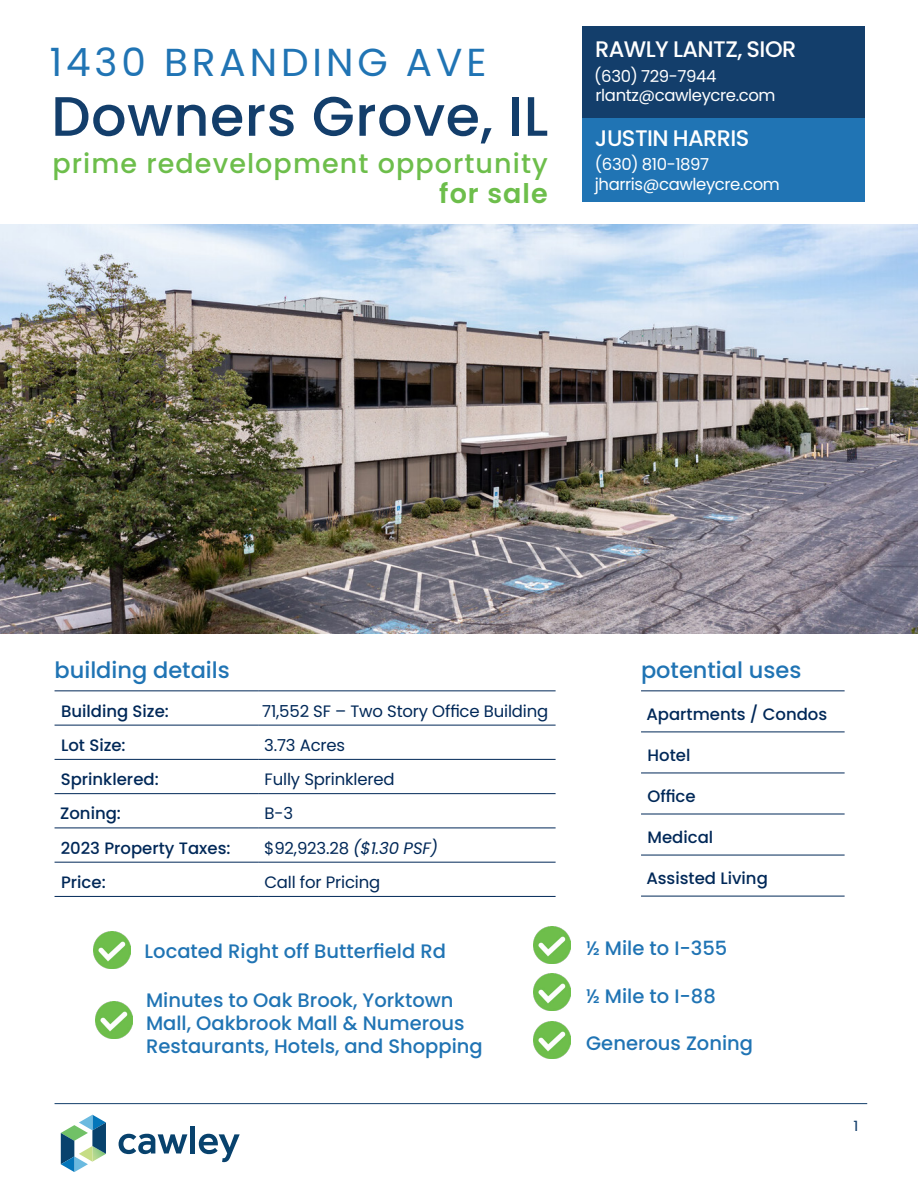
<style>
.page{position:relative;width:918px;height:1188px;background:#fff}
.page>*{position:absolute;margin:0;border:0;box-sizing:border-box;transform-origin:0 0}
.t1{font:500 55.5px "Poppins";letter-spacing:.01em;color:#133e6b}
.t2{font:39px "Poppins";letter-spacing:.1em;color:#2074b4}
.t3{font:500 27px/30px "Poppins";letter-spacing:.04em;color:#6dbe4b;text-align:right}
.t4{font:500 22.5px "Poppins";color:#2074b4}
.Cawley_Footer_NAME{font:500 22.5px "Poppins";letter-spacing:-.025em;color:#fff}
.t5{font:500 19.5px/23.4px "Poppins";color:#2074b4}
.t6{font:500 16.5px "Poppins";color:#002858}
.t7{font:16.5px "Poppins";letter-spacing:-.01em;color:#002858}
.Cawley_Footer_NAME-2{font:16.5px/19.8px "Poppins";letter-spacing:-.025em;color:#fff}
.t8{font:14.1px "Poppins";color:#133e6b;scale:1.11 1}
.s1{font-weight:600}
.s2{font-style:italic}
</style>
<div class="page">
<svg style="left:61px;top:1115px;width:45px;height:57px"></svg>
<svg style="left:119px;top:1134px;width:68px;height:20px"></svg>
<div style="left:190px;top:1126px;width:5px;height:28px;background:#08426d"></div>
<svg style="left:199px;top:1134px;width:41px;height:28px"></svg>
<hr style="left:55px;top:1103px;width:812px;height:1px;background:#133e6b">
<div style="left:582px;top:26px;width:283px;height:93px;background:#133e6b"></div>
<div style="left:582px;top:119px;width:283px;height:83px;background:#2074b4"></div>
<img style="left:95px;top:1001px;width:37px;height:37px">
<img style="left:94px;top:931px;width:37px;height:37px">
<img style="left:0;top:225px;width:918px;height:408px">
<hr style="left:55px;top:691px;width:203px;height:1px;background:#002858">
<hr style="left:258px;top:691px;width:298px;height:1px;background:#002858">
<hr style="left:55px;top:725px;width:203px;height:1px;background:#002858">
<hr style="left:258px;top:725px;width:298px;height:1px;background:#002858">
<hr style="left:55px;top:759px;width:203px;height:1px;background:#002858">
<hr style="left:258px;top:759px;width:298px;height:1px;background:#002858">
<hr style="left:55px;top:793px;width:203px;height:1px;background:#002858">
<hr style="left:258px;top:793px;width:298px;height:1px;background:#002858">
<hr style="left:55px;top:828px;width:203px;height:1px;background:#002858">
<hr style="left:258px;top:828px;width:298px;height:1px;background:#002858">
<hr style="left:55px;top:862px;width:203px;height:1px;background:#002858">
<hr style="left:258px;top:862px;width:298px;height:1px;background:#002858">
<hr style="left:55px;top:896px;width:203px;height:1px;background:#002858">
<hr style="left:258px;top:896px;width:298px;height:1px;background:#002858">
<hr style="left:641px;top:691px;width:204px;height:1px;background:#002858">
<hr style="left:641px;top:732px;width:204px;height:1px;background:#002858">
<hr style="left:641px;top:773px;width:204px;height:1px;background:#002858">
<hr style="left:641px;top:814px;width:204px;height:1px;background:#002858">
<hr style="left:641px;top:855px;width:204px;height:1px;background:#002858">
<hr style="left:641px;top:896px;width:204px;height:1px;background:#002858">
<img style="left:534px;top:1021px;width:37px;height:37px">
<img style="left:534px;top:974px;width:37px;height:37px">
<img style="left:534px;top:927px;width:37px;height:37px">
<p class="t2" style="left:50px;top:40px;width:438px">1430 BRANDING AVE</p>
<p class="t1" style="left:51px;top:84px;width:499px">Downers Grove, IL</p>
<p class="t3" style="left:52px;top:149px;width:497px">prime redevelopment opportunity <span class="s1">for sale</span></p>
<p class="Cawley_Footer_NAME" style="left:595px;top:36px;width:203px">RAWLY LANTZ, SIOR</p>
<p class="Cawley_Footer_NAME-2" style="left:594px;top:66px;width:183px">(630) 729-7944 rlantz@cawleycre.com</p>
<p class="Cawley_Footer_NAME" style="left:595px;top:125px;width:156px">JUSTIN HARRIS</p>
<p class="Cawley_Footer_NAME-2" style="left:595px;top:154px;width:186px">(630) 810-1897 jharris@cawleycre.com</p>
<p class="t4" style="left:55px;top:657px;width:177px">building details</p>
<p class="t4" style="left:641px;top:657px;width:162px">potential uses</p>
<p class="t6" style="left:61px;top:701px;width:109px">Building Size:</p>
<p class="t7" style="left:262px;top:701px;width:288px">71,552 SF – Two Story Office Building</p>
<p class="t6" style="left:61px;top:736px;width:66px">Lot Size:</p>
<p class="t7" style="left:264px;top:736px;width:82px">3.73 Acres</p>
<p class="t6" style="left:61px;top:770px;width:99px">Sprinklered:</p>
<p class="t7" style="left:265px;top:770px;width:131px">Fully Sprinklered</p>
<p class="t6" style="left:60px;top:804px;width:62px">Zoning:</p>
<p class="t7" style="left:265px;top:804px;width:30px">B-3</p>
<p class="t6" style="left:61px;top:838px;width:171px">2023 Property Taxes:</p>
<p class="t7" style="left:264px;top:838px;width:175px">$92,923.28 <span class="s2">($1.30 PSF)</span></p>
<p class="t6" style="left:61px;top:873px;width:46px">Price:</p>
<p class="t7" style="left:264px;top:873px;width:118px">Call for Pricing</p>
<p class="t5" style="left:145px;top:940px;width:303px">Located Right off Butterfield Rd</p>
<p class="t5" style="left:146px;top:988px;width:338px">Minutes to Oak Brook, Yorktown<br>Mall, Oakbrook Mall &amp; Numerous<br>Restaurants, Hotels, and Shopping</p>
<p class="t6" style="left:646px;top:705px;width:182px">Apartments / Condos</p>
<p class="t6" style="left:648px;top:746px;width:44px">Hotel</p>
<p class="t6" style="left:647px;top:787px;width:50px">Office</p>
<p class="t6" style="left:648px;top:828px;width:67px">Medical</p>
<p class="t6" style="left:646px;top:869px;width:123px">Assisted Living</p>
<p class="t5" style="left:586px;top:937px;width:143px">½ Mile to I-355</p>
<p class="t5" style="left:586px;top:984px;width:131px">½ Mile to I-88</p>
<p class="t5" style="left:586px;top:1031px;width:168px">Generous Zoning</p>
<p class="t8" style="left:853px;top:1118px;width:6px">1</p>
</div>
